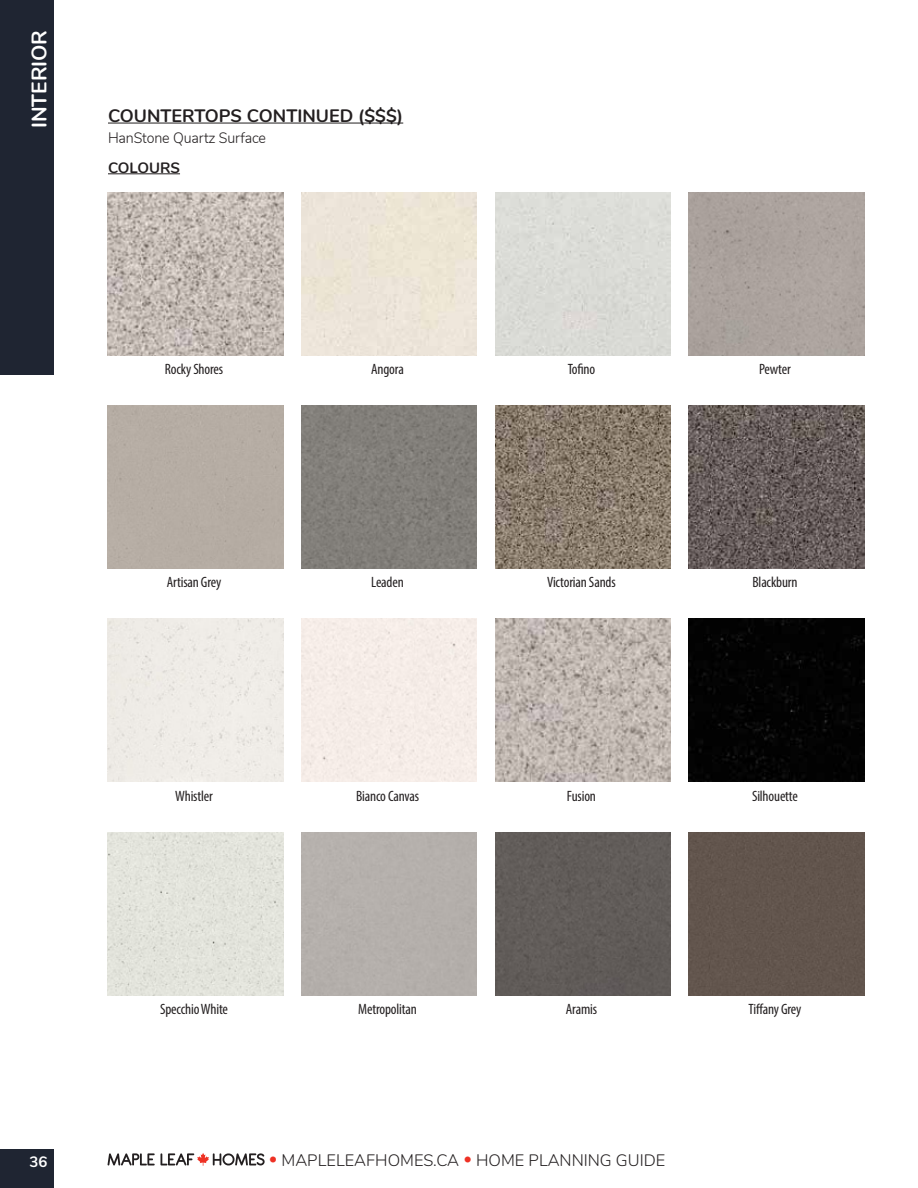
<style>
.page{position:relative;width:918px;height:1188px;background:#fff}
.page>*{position:absolute;margin:0;border:0;box-sizing:border-box;transform-origin:0 0}
.t1{font:700 21px "Nunito";color:#fff}
.t2{font:700 18px "Nunito";color:#231f20}
.t3{font:300 16.5px "Nunito";color:#231f20}
.t4{font:condensed 15px "Myriad Pro";letter-spacing:-.01em;color:#231f20}
.t5{font:300 15px "Nunito";letter-spacing:-.01em;color:#231f20;scale:.95 1}
.t6{font:700 15px "Nunito";color:#231f20}
.t7{font:700 15px "Nunito";color:#fff}
.s1{color:#ee3124}
</style>
<div class="page">
<hr style="left:108px;top:123px;width:295px;height:1px;background:#231f20">
<hr style="left:108px;top:173px;width:72px;height:1px;background:#231f20">
<img style="left:108px;top:192px;width:176px;height:163px">
<div style="left:108px;top:619px;width:176px;height:163px;background:#efece7"></div>
<div style="left:108px;top:832px;width:176px;height:163px;background:#e3e4dc"></div>
<div style="left:495px;top:192px;width:176px;height:163px;background:#dbdcd7"></div>
<img style="left:495px;top:406px;width:176px;height:163px">
<img style="left:495px;top:619px;width:176px;height:163px">
<div style="left:495px;top:832px;width:176px;height:163px;background:#615c59"></div>
<img style="left:301px;top:406px;width:176px;height:163px">
<div style="left:301px;top:619px;width:176px;height:163px;background:#f6ede8"></div>
<div style="left:688px;top:192px;width:176px;height:163px;background:#aca39e"></div>
<img style="left:688px;top:406px;width:176px;height:163px">
<div style="left:688px;top:619px;width:176px;height:163px;background:#020202"></div>
<div style="left:688px;top:832px;width:176px;height:163px;background:#62554d"></div>
<div style="left:0;top:1149px;width:54px;height:39px;background:#1f2532"></div>
<div style="left:0;top:0;width:54px;height:375px;background:#1f2532"></div>
<svg style="left:108px;top:1153px;width:157px;height:13px"></svg>
<h1 class="t1" style="left:24px;top:128px;width:100px;rotate:-90deg">INTERIOR</h1>
<p class="t2" style="left:108px;top:102px;width:297px">COUNTERTOPS CONTINUED ($$$)</p>
<p class="t5" style="left:108px;top:126px;width:168px">HanStone Quartz Surface</p>
<p class="t6" style="left:108px;top:156px;width:74px">COLOURS</p>
<p class="t4" style="left:165px;top:360px;width:60px">Rocky Shores</p>
<p class="t4" style="left:371px;top:360px;width:34px">Angora</p>
<p class="t4" style="left:167px;top:573px;width:56px">Artisan Grey</p>
<p class="t4" style="left:371px;top:573px;width:34px">Leaden</p>
<p class="t4" style="left:175px;top:787px;width:39px">Whistler</p>
<p class="t4" style="left:356px;top:787px;width:65px">Bianco Canvas</p>
<p class="t4" style="left:568px;top:360px;width:29px">Tofino</p>
<p class="t4" style="left:547px;top:573px;width:70px">Victorian Sands</p>
<p class="t4" style="left:567px;top:787px;width:31px">Fusion</p>
<p class="t7" style="left:30px;top:1151px;width:19px">36</p>
<p class="t4" style="left:160px;top:1000px;width:70px">Specchio White</p>
<p class="t4" style="left:358px;top:1000px;width:60px">Metropolitan</p>
<p class="t4" style="left:566px;top:1000px;width:33px">Aramis</p>
<p class="t3" style="left:269px;top:1148px;width:398px"><span class="s1">•</span> MAPLELEAFHOMES.CA <span class="s1">•</span> HOME PLANNING GUIDE</p>
<p class="t4" style="left:759px;top:360px;width:33px">Pewter</p>
<p class="t4" style="left:753px;top:573px;width:46px">Blackburn</p>
<p class="t4" style="left:752px;top:787px;width:47px">Silhouette</p>
<p class="t4" style="left:749px;top:1000px;width:54px">Tiffany Grey</p>
</div>
